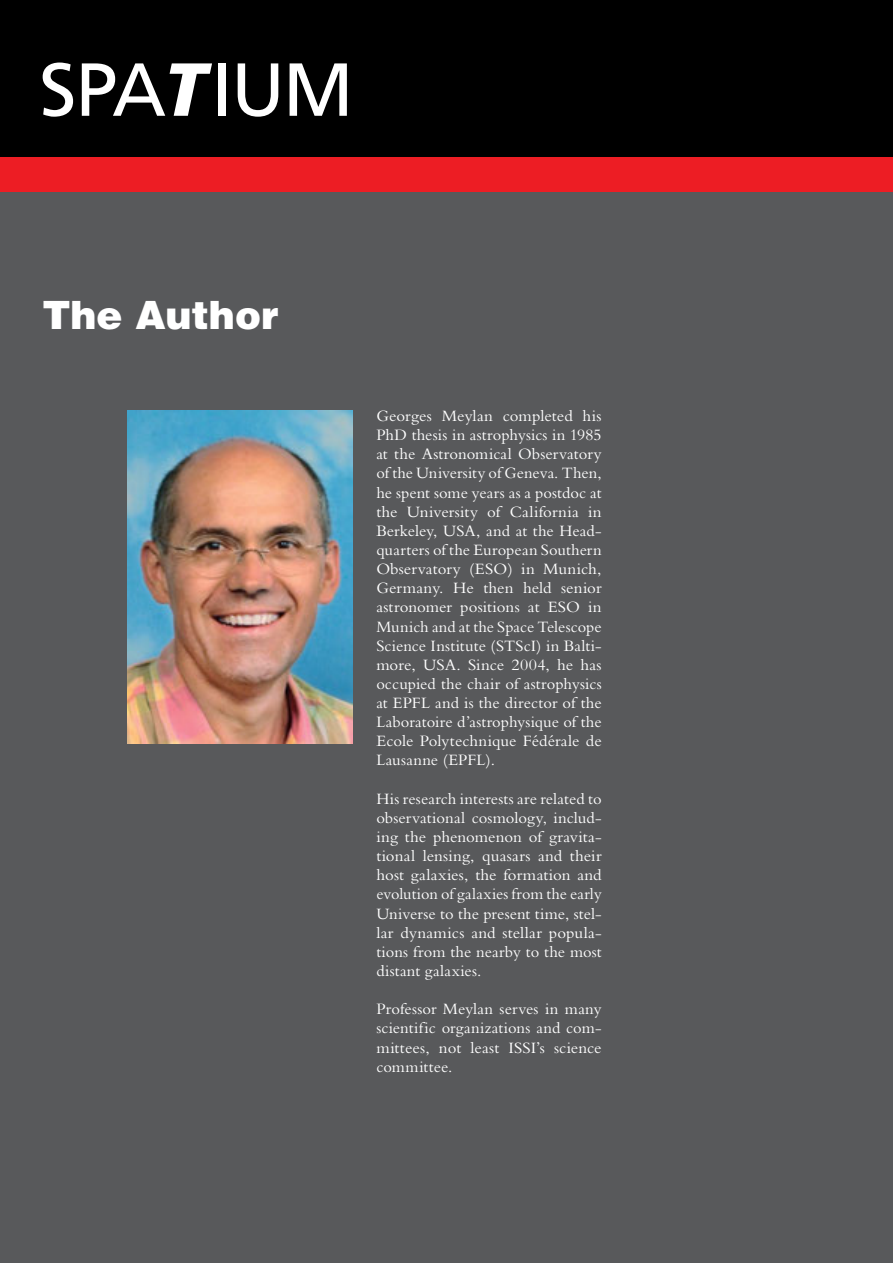
<style>
.page{position:relative;width:893px;height:1263px;background:#fff}
.page>*{position:absolute;margin:0;border:0;box-sizing:border-box;transform-origin:0 0}
.t1{font:75px "Frutiger";letter-spacing:-.025em;color:#fff}
.t2{font:900 39px "Helvetica";color:#fff}
.t3{font:16.5px/19.2px "Bembo";letter-spacing:.005em;color:#fff;text-align:justify}
.s1{font-weight:900;font-style:italic}
</style>
<div class="page">
<div style="left:0;top:191px;width:893px;height:1072px;background:#58595b"></div>
<div style="left:0;top:0;width:893px;height:157px;background:#000"></div>
<div style="left:0;top:157px;width:893px;height:34px;background:#ed1d24"></div>
<img style="left:128px;top:410px;width:225px;height:333px">
<h1 class="t1" style="left:39px;top:46px;width:316px">SPA<span class="s1">T</span>IUM</h1>
<h2 class="t2" style="left:43px;top:289px;width:237px">The Author</h2>
<p class="t3" style="left:376px;top:406px;width:227px">Georges Meylan completed his PhD thesis in astrophysics in 1985 at the Astronomical Observatory of the University of Geneva. Then, he spent some years as a postdoc at the University of California in Berkeley, USA, and at the Head&shy;quarters of the European Southern Observatory (ESO) in Munich, Germany. He then held senior astronomer positions at ESO in Munich and at the Space Telescope Science Institute (STScI) in Balti&shy;more, USA. Since 2004, he has occupied the chair of astrophysics at EPFL and is the director of the Laboratoire d’astrophysique of the Ecole Polytechnique Fédérale de Lausanne (EPFL).</p>
<p class="t3" style="left:376px;top:789px;width:227px">His research interests are related to observational cosmology, includ&shy;ing the phenomenon of gravita&shy;tional lensing, quasars and their host galaxies, the formation and evolution of galaxies from the early Universe to the present time, stel&shy;lar dynamics and stellar popula&shy;tions from the nearby to the most distant galaxies.</p>
<p class="t3" style="left:376px;top:999px;width:227px">Professor Meylan serves in many scientific organizations and com&shy;mittees, not least ISSI’s science committee.</p>
</div>
